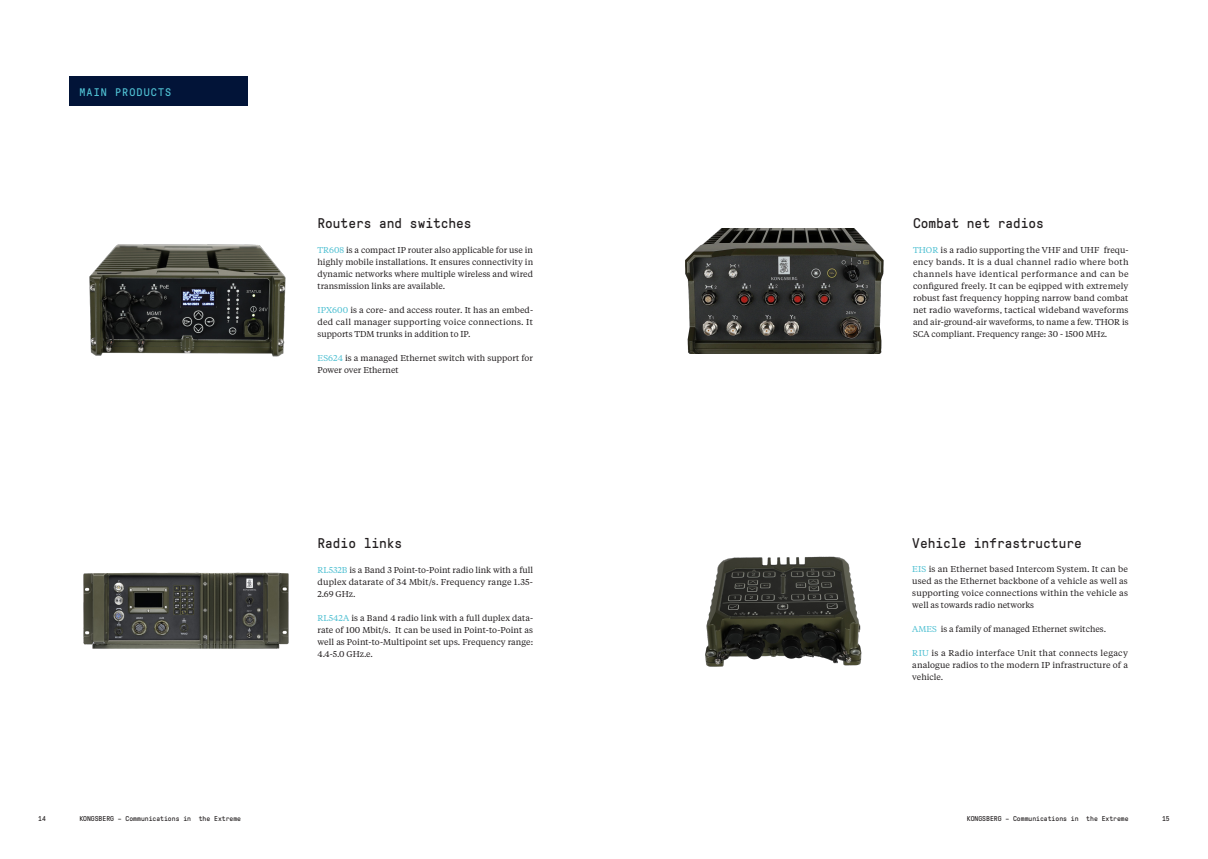
<style>
.page{position:relative;width:1208px;height:859px;background:#fff}
.page>*{position:absolute;margin:0;border:0;box-sizing:border-box;transform-origin:0 0}
.H3_-_Subehadlines{font:14px "GT Pressura Mono";color:#231f20}
.H4__-_Smaller_headli{font:11px "GT Pressura Mono";letter-spacing:.1em;color:#4fc0d2}
.Body{font:8.5px/12px "Tiempos Text";letter-spacing:.005em;color:#231f20;text-align:justify}
.Chapter_top{font:7px "GT Pressura Mono";color:#231f20}
.s1{color:#4fc0d2}
</style>
<div class="page">
<div style="left:69px;top:77px;width:179px;height:29px;background:#021438"></div>
<img style="left:89px;top:244px;width:197px;height:113px">
<img style="left:83px;top:572px;width:206px;height:77px">
<img style="left:685px;top:229px;width:199px;height:124px">
<img style="left:705px;top:556px;width:157px;height:111px">
<p class="H4__-_Smaller_headli" style="left:79px;top:86px;width:93px">MAIN PRODUCTS</p>
<p class="H3_-_Subehadlines" style="left:317px;top:215px;width:156px">Routers and switches</p>
<p class="Body" style="left:317px;top:243px;width:217px"><span class="s1">TR608</span> is a compact IP router also applicable for use in highly mobile installations. It ensures connectivity in dynamic networks where multiple wireless and wired transmission links are available.</p>
<p class="Body" style="left:317px;top:303px;width:217px"><span class="s1">IPX600</span> is a core- and access router. It has an embed&shy;ded call manager supporting voice connections. It supports TDM trunks in addition to IP.</p>
<p class="Body" style="left:317px;top:351px;width:217px"><span class="s1">ES624</span> is a managed Ethernet switch with support for<br>Power over Ethernet</p>
<p class="H3_-_Subehadlines" style="left:317px;top:536px;width:86px">Radio links</p>
<p class="Body" style="left:317px;top:564px;width:217px"><span class="s1">RL532B</span> is a Band 3 Point-to-Point radio link with a full duplex datarate of 34 Mbit/s. Frequency range 1.35- 2.69 GHz.</p>
<p class="Body" style="left:317px;top:612px;width:217px"><span class="s1">RL542A</span> is a Band 4 radio link with a full duplex data&shy;rate of 100 Mbit/s. It can be used in Point-to-Point as well as Point-to-Multipoint set ups. Frequency range:<br>4.4-5.0 GHz.e.</p>
<p class="H3_-_Subehadlines" style="left:913px;top:215px;width:132px">Combat net radios</p>
<p class="Body" style="left:913px;top:243px;width:217px"><span class="s1">THOR</span> is a radio supporting the VHF and UHF frequ&shy;ency bands. It is a dual channel radio where both channels have identical performance and can be configured freely. It can be eqipped with extremely robust fast frequency hopping narrow band combat net radio waveforms, tactical wideband waveforms and air-ground-air waveforms, to name a few. THOR is SCA compliant. Frequency range: 30 - 1500 MHz.</p>
<p class="H3_-_Subehadlines" style="left:912px;top:536px;width:171px">Vehicle infrastructure</p>
<p class="Body" style="left:912px;top:563px;width:217px"><span class="s1">EIS</span> is an Ethernet based Intercom System. It can be used as the Ethernet backbone of a vehicle as well as supporting voice connections within the vehicle as well as towards radio networks</p>
<p class="Body" style="left:912px;top:623px;width:195px"><span class="s1">AMES</span> is a family of managed Ethernet switches.</p>
<p class="Body" style="left:912px;top:647px;width:217px"><span class="s1">RIU</span> is a Radio interface Unit that connects legacy analogue radios to the modern IP infrastructure of a vehicle.</p>
<p class="Chapter_top" style="left:38px;top:815px;width:9px">14</p>
<p class="Chapter_top" style="left:79px;top:815px;width:163px">KONGSBERG – Communications in the Extreme</p>
<p class="Chapter_top" style="left:967px;top:815px;width:163px">KONGSBERG – Communications in the Extreme</p>
<p class="Chapter_top" style="left:1162px;top:815px;width:9px">15</p>
</div>
